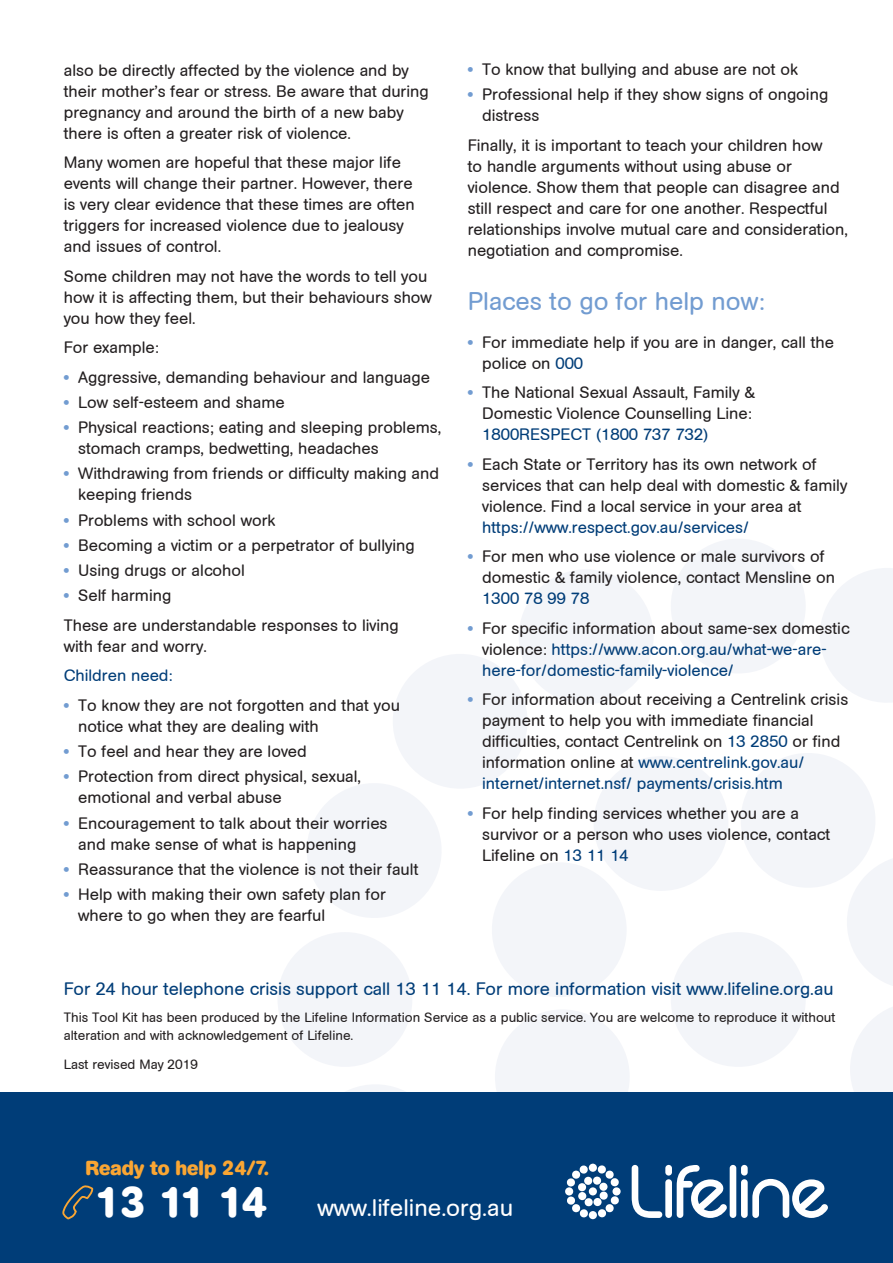
<style>
.page{position:relative;width:893px;height:1263px;background:#fff}
.page>*{position:absolute;margin:0;border:0;box-sizing:border-box;transform-origin:0 0}
.t1{font:700 42.75px "AG Book Rounded";color:#fff}
.t2{font:25.5px "AG Rounded";color:#729cd1}
.t3{font:24px "AG Rounded";color:#fff}
.t4{font:700 20.25px "AG Book Rounded";color:#faa633}
.t5{font:18px "AG Rounded";color:#003d78}
.t6{font:16.5px/21px "AG Rounded";color:#231f20}
.t7{font:16.5px/21px "AG Rounded";color:#003d78}
.t8{font:13.5px/18px "AG Rounded";color:#231f20}
.s1{font-family:"AG Book Rounded";font-weight:500;font-size:15.75px;color:#729cd1}
.s2{color:#003d78}
.s3{color:#231f20}
</style>
<div class="page">
<div style="left:671px;top:932px;width:135px;height:135px;background:#f3f5f9;border-radius:50%"></div>
<div style="left:277px;top:932px;width:135px;height:135px;background:#f3f5f9;border-radius:50%"></div>
<div style="left:671px;top:539px;width:135px;height:134px;background:#f3f5f9;border-radius:50%"></div>
<svg style="left:299px;top:1085px;width:198px;height:8px"></svg>
<svg style="left:820px;top:568px;width:73px;height:134px"></svg>
<div style="left:594px;top:756px;width:134px;height:135px;background:#f3f5f9;border-radius:50%"></div>
<div style="left:495px;top:1009px;width:135px;height:135px;background:#f3f5f9;border-radius:50%"></div>
<svg style="left:741px;top:753px;width:152px;height:233px"></svg>
<svg style="left:307px;top:570px;width:346px;height:427px"></svg>
<svg style="left:843px;top:1007px;width:50px;height:86px"></svg>
<div style="left:0;top:1093px;width:893px;height:170px;background:#003d78"></div>
<div style="left:741px;top:1179px;width:7px;height:39px;background:#fff;border-radius:3px"></div>
<div style="left:741px;top:1165px;width:7px;height:10px;background:#fff;border-radius:3px"></div>
<svg style="left:566px;top:1163px;width:176px;height:57px"></svg>
<svg style="left:752px;top:1179px;width:76px;height:39px"></svg>
<svg style="left:62px;top:1185px;width:32px;height:35px"></svg>
<p class="t6" style="left:64px;top:59px;width:366px">also be directly affected by the violence and by their mother’s fear or stress. Be aware that during pregnancy and around the birth of a new baby there is often a greater risk of violence.</p>
<p class="t6" style="left:64px;top:152px;width:352px">Many women are hopeful that these major life events will change their partner. However, there is very clear evidence that these times are often triggers for increased violence due to jealousy and issues of control.</p>
<p class="t6" style="left:64px;top:265px;width:370px">Some children may not have the words to tell you how it is affecting them, but their behaviours show you how they feel.</p>
<p class="t6" style="left:64px;top:337px;width:97px">For example:</p>
<p class="t6" style="left:64px;top:366px;width:368px"><span class="s1">•</span> Aggressive, demanding behaviour and language</p>
<p class="t6" style="left:64px;top:392px;width:223px"><span class="s1">•</span> Low self-esteem and shame</p>
<p class="t6" style="left:78px;top:417px;width:364px;text-indent:-14px"><span class="s1">•</span> Physical reactions; eating and sleeping problems, stomach cramps, bedwetting, headaches</p>
<p class="t6" style="left:78px;top:463px;width:362px;text-indent:-14px"><span class="s1">•</span> Withdrawing from friends or difficulty making and keeping friends</p>
<p class="t6" style="left:64px;top:509px;width:213px"><span class="s1">•</span> Problems with school work</p>
<p class="t6" style="left:64px;top:535px;width:352px"><span class="s1">•</span> Becoming a victim or a perpetrator of bullying</p>
<p class="t6" style="left:64px;top:560px;width:183px"><span class="s1">•</span> Using drugs or alcohol</p>
<p class="t6" style="left:64px;top:581px;width:337px;line-height:29.5px"><span class="s1">•</span> Self harming<br>These are understandable responses to living</p>
<p class="t6" style="left:64px;top:636px;width:144px">with fear and worry.</p>
<p class="t7" style="left:64px;top:665px;width:110px">Children need:</p>
<p class="t6" style="left:78px;top:695px;width:323px;text-indent:-14px"><span class="s1">•</span> To know they are not forgotten and that you notice what they are dealing with</p>
<p class="t6" style="left:64px;top:741px;width:244px"><span class="s1">•</span> To feel and hear they are loved</p>
<p class="t6" style="left:78px;top:766px;width:284px;text-indent:-14px"><span class="s1">•</span> Protection from direct physical, sexual, emotional and verbal abuse</p>
<p class="t6" style="left:78px;top:812px;width:311px;text-indent:-14px"><span class="s1">•</span> Encouragement to talk about their worries and make sense of what is happening</p>
<p class="t6" style="left:64px;top:859px;width:356px"><span class="s1">•</span> Reassurance that the violence is not their fault</p>
<p class="t6" style="left:78px;top:884px;width:309px;text-indent:-14px"><span class="s1">•</span> Help with making their own safety plan for where to go when they are fearful</p>
<p class="t6" style="left:468px;top:59px;width:332px"><span class="s1">•</span> To know that bullying and abuse are not ok</p>
<p class="t6" style="left:482px;top:84px;width:348px;text-indent:-14px"><span class="s1">•</span> Professional help if they show signs of ongoing distress</p>
<p class="t6" style="left:468px;top:135px;width:382px">Finally, it is important to teach your children how<br>to handle arguments without using abuse or violence. Show them that people can disagree and still respect and care for one another. Respectful relationships involve mutual care and consideration, negotiation and compromise.</p>
<h2 class="t2" style="left:468px;top:286px;width:298px">Places to go for help now:</h2>
<p class="t6" style="left:482px;top:332px;width:353px;text-indent:-14px"><span class="s1">•</span> For immediate help if you are in danger, call the police on <span class="s2">000</span></p>
<p class="t6" style="left:468px;top:382px;width:289px;text-align:right"><span class="s1">•</span> The National Sexual Assault, Family &amp;<br>Domestic Violence Counselling Line:</p>
<p class="t7" style="left:482px;top:424px;width:228px">1800RESPECT (1800 737 732)</p>
<p class="t6" style="left:482px;top:454px;width:367px;text-indent:-14px"><span class="s1">•</span> Each State or Territory has its own network of services that can help deal with domestic &amp; family violence. Find a local service in your area at</p>
<p class="t7" style="left:482px;top:517px;width:268px">https://www.respect.gov.au/services/</p>
<p class="t6" style="left:482px;top:546px;width:354px;text-indent:-14px"><span class="s1">•</span> For men who use violence or male survivors of domestic &amp; family violence, contact Mensline on</p>
<p class="t7" style="left:482px;top:588px;width:109px">1300 78 99 78</p>
<p class="t7" style="left:482px;top:618px;width:369px;text-indent:-14px"><span class="s1">•</span> <span class="s3">For specific information about same-sex domestic violence:</span> https://www.acon.org.au/what-we-are&shy;here-for/domestic-family-violence/</p>
<p class="t6" style="left:482px;top:689px;width:368px;text-indent:-14px"><span class="s1">•</span> For information about receiving a Centrelink crisis payment to help you with immediate financial difficulties, contact Centrelink on <span class="s2">13 2850</span> or find information online at <span class="s2">www.centrelink.gov.au/ internet/internet.nsf/ payments/crisis.htm</span></p>
<p class="t6" style="left:482px;top:803px;width:350px;text-indent:-14px"><span class="s1">•</span> For help finding services whether you are a survivor or a person who uses violence, contact<br>Lifeline on <span class="s2">13 11 14</span></p>
<p class="t5" style="left:64px;top:979px;width:771px">For 24 hour telephone crisis support call 13 11 14. For more information visit www.lifeline.org.au</p>
<p class="t8" style="left:64px;top:1008px;width:773px">This Tool Kit has been produced by the Lifeline Information Service as a public service. You are welcome to reproduce it without alteration and with acknowledgement of Lifeline.</p>
<p class="t8" style="left:64px;top:1055px;width:136px">Last revised May 2019</p>
<p class="t4" style="left:86px;top:1156px;width:185px">Ready to help 24/7.</p>
<h1 class="t1" style="left:94px;top:1177px;width:175px">13 11 14</h1>
<h3 class="t3" style="left:317px;top:1194px;width:197px">www.lifeline.org.au</h3>
</div>
